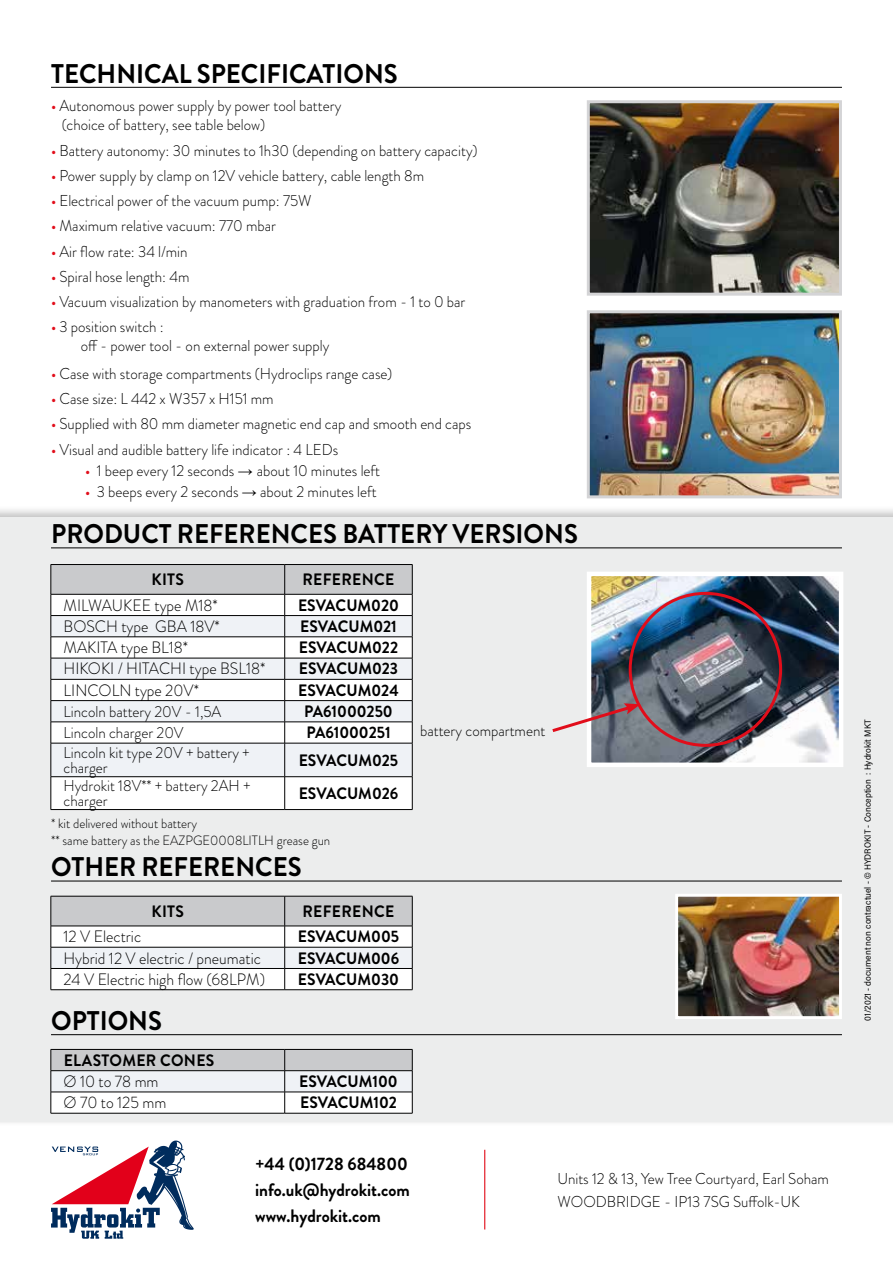
<style>
.page{position:relative;width:893px;height:1263px;background:#fff}
.page>*{position:absolute;margin:0;border:0;box-sizing:border-box;transform-origin:0 0}
.t1{font:700 27px "Brandon Grotesque";color:#000;scale:.95 1}
.t2{font:700 18px/25.8px "Brandon Grotesque";color:#000;text-align:justify;scale:.95 1}
.t3{font:300 16.5px "Brandon Grotesque";color:#000;scale:.95 1}
.t4{font:700 16.5px "Brandon Grotesque";color:#000;scale:.95 1}
.t5{font:700 16.5px "Brandon Grotesque";letter-spacing:.02em;color:#000;scale:.95 1}
.t6{font:300 15.75px/18.9px "Brandon Grotesque";color:#000;scale:.95 1}
.t7{font:300 13.5px/17.7px "Brandon Grotesque";color:#000;scale:.95 1}
.t8{font:9px "Acumin Pro Semi Cond";color:#000}
.s1{font-weight:400;color:#e10d1a}
.s2{font-family:"Arial";font-weight:700;font-style:italic}
</style>
<div class="page">
<div style="left:0;top:506px;width:893px;height:621px;background:#000;opacity:.25"></div>
<div style="left:0;top:517px;width:893px;height:604px;background:#eceded"></div>
<img style="left:679px;top:898px;width:159px;height:117px">
<div style="left:675px;top:894px;width:167px;height:125px;border:3px solid #fff"></div>
<img style="left:592px;top:577px;width:246px;height:185px">
<div style="left:587px;top:572px;width:256px;height:195px;border:4px solid #fff"></div>
<img style="left:587px;top:310px;width:255px;height:189px">
<img style="left:587px;top:100px;width:255px;height:196px">
<div style="left:629px;top:592px;width:153px;height:155px;border:3px solid #e10d1a;border-radius:50%"></div>
<svg style="left:552px;top:703px;width:88px;height:31px"></svg>
<hr style="left:484px;top:1150px;width:1px;height:79px;background:#e10d1a">
<svg style="left:51px;top:1140px;width:143px;height:99px"></svg>
<hr style="left:51px;top:87px;width:791px;height:1px;background:#000">
<hr style="left:51px;top:547px;width:791px;height:1px;background:#000">
<hr style="left:51px;top:881px;width:791px;height:1px;background:#000">
<hr style="left:51px;top:1034px;width:791px;height:1px;background:#000">
<div style="left:52px;top:777px;width:360px;height:32px;background:#fff"></div>
<svg style="left:51px;top:564px;width:362px;height:179px"></svg>
<hr style="left:51px;top:743px;width:234px;height:1px;background:#000">
<hr style="left:51px;top:743px;width:1px;height:33px;background:#000">
<hr style="left:285px;top:743px;width:127px;height:1px;background:#000">
<hr style="left:284px;top:743px;width:1px;height:33px;background:#000">
<hr style="left:412px;top:743px;width:1px;height:33px;background:#000">
<hr style="left:51px;top:776px;width:234px;height:1px;background:#000">
<hr style="left:51px;top:777px;width:1px;height:32px;background:#000">
<hr style="left:285px;top:776px;width:127px;height:1px;background:#000">
<hr style="left:284px;top:777px;width:1px;height:32px;background:#000">
<hr style="left:412px;top:777px;width:1px;height:32px;background:#000">
<hr style="left:51px;top:809px;width:234px;height:1px;background:#000">
<hr style="left:285px;top:809px;width:127px;height:1px;background:#000">
<svg style="left:51px;top:896px;width:362px;height:94px"></svg>
<hr style="left:51px;top:989px;width:234px;height:1px;background:#000">
<hr style="left:285px;top:989px;width:127px;height:1px;background:#000">
<hr style="left:51px;top:1113px;width:234px;height:1px;background:#000">
<hr style="left:285px;top:1113px;width:127px;height:1px;background:#000">
<svg style="left:51px;top:1049px;width:362px;height:64px"></svg>
<hr style="left:285px;top:1070px;width:127px;height:1px;background:#000">
<hr style="left:285px;top:1092px;width:127px;height:1px;background:#000">
<h1 class="t1" style="left:51px;top:55px;width:366px">TECHNICAL SPECIFICATIONS</h1>
<p class="t6" style="left:62px;top:97px;width:296px;text-indent:-11px"><span class="s1">•</span> Autonomous power supply by power tool battery (choice of battery, see table below)</p>
<p class="t6" style="left:51px;top:141px;width:450px"><span class="s1">•</span> Battery autonomy: 30 minutes to 1h30 (depending on battery capacity)</p>
<p class="t6" style="left:51px;top:166px;width:394px"><span class="s1">•</span> Power supply by clamp on 12V vehicle battery, cable length 8m</p>
<p class="t6" style="left:51px;top:191px;width:276px"><span class="s1">•</span> Electrical power of the vacuum pump: 75W</p>
<p class="t6" style="left:51px;top:217px;width:238px"><span class="s1">•</span> Maximum relative vacuum: 770 mbar</p>
<p class="t6" style="left:51px;top:242px;width:145px"><span class="s1">•</span> Air flow rate: 34 l/min</p>
<p class="t6" style="left:51px;top:267px;width:147px"><span class="s1">•</span> Spiral hose length: 4m</p>
<p class="t6" style="left:51px;top:292px;width:438px"><span class="s1">•</span> Vacuum visualization by manometers with graduation from - 1 to 0 bar</p>
<p class="t6" style="left:81px;top:318px;width:263px;text-indent:-30px"><span class="s1">•</span> 3 position switch :<br>off - power tool - on external power supply</p>
<p class="t6" style="left:51px;top:364px;width:361px"><span class="s1">•</span> Case with storage compartments (Hydroclips range case)</p>
<p class="t6" style="left:51px;top:389px;width:236px"><span class="s1">•</span> Case size: L 442 x W357 x H151 mm</p>
<p class="t6" style="left:51px;top:415px;width:444px"><span class="s1">•</span> Supplied with 80 mm diameter magnetic end cap and smooth end caps</p>
<p class="t6" style="left:51px;top:440px;width:304px"><span class="s1">•</span> Visual and audible battery life indicator : 4 LEDs</p>
<p class="t6" style="left:85px;top:461px;width:312px"><span class="s1">•</span> 1 beep every 12 seconds <span class="s2">→</span> about 10 minutes left</p>
<p class="t6" style="left:85px;top:482px;width:309px"><span class="s1">•</span> 3 beeps every 2 seconds <span class="s2">→</span> about 2 minutes left</p>
<h1 class="t1" style="left:51px;top:515px;width:556px">PRODUCT REFERENCES BATTERY VERSIONS</h1>
<p class="t4" style="left:152px;top:568px;width:36px">KITS</p>
<p class="t5" style="left:302px;top:568px;width:98px">REFERENCE</p>
<p class="t3" style="left:64px;top:594px;width:164px">MILWAUKEE type M18*</p>
<p class="t4" style="left:298px;top:593px;width:108px">ESVACUM020</p>
<p class="t3" style="left:64px;top:615px;width:166px">BOSCH type GBA 18V*</p>
<p class="t4" style="left:300px;top:615px;width:103px">ESVACUM021</p>
<p class="t3" style="left:64px;top:636px;width:133px">MAKITA type BL18*</p>
<p class="t4" style="left:299px;top:636px;width:106px">ESVACUM022</p>
<p class="t3" style="left:64px;top:657px;width:214px">HIKOKI / HITACHI type BSL18*</p>
<p class="t4" style="left:299px;top:657px;width:106px">ESVACUM023</p>
<p class="t3" style="left:64px;top:679px;width:144px">LINCOLN type 20V*</p>
<p class="t4" style="left:298px;top:678px;width:107px">ESVACUM024</p>
<p class="t6" style="left:64px;top:702px;width:168px">Lincoln battery 20V - 1,5A</p>
<p class="t4" style="left:304px;top:700px;width:95px">PA61000250</p>
<p class="t6" style="left:64px;top:723px;width:128px">Lincoln charger 20V</p>
<p class="t4" style="left:306px;top:721px;width:90px">PA61000251</p>
<p class="t6" style="left:64px;top:744px;width:198px;line-height:15.8px">Lincoln kit type 20V + battery + charger</p>
<p class="t4" style="left:299px;top:748px;width:106px">ESVACUM025</p>
<p class="t6" style="left:64px;top:778px;width:198px;line-height:15px">Hydrokit 18V** + battery 2AH + charger</p>
<p class="t4" style="left:299px;top:782px;width:106px">ESVACUM026</p>
<p class="t7" style="left:51px;top:814px;width:295px">* kit delivered without battery<br>** same battery as the EAZPGE0008LITLH grease gun</p>
<h1 class="t1" style="left:51px;top:848px;width:265px">OTHER REFERENCES</h1>
<p class="t4" style="left:152px;top:900px;width:36px">KITS</p>
<p class="t5" style="left:302px;top:900px;width:98px">REFERENCE</p>
<p class="t3" style="left:64px;top:925px;width:83px">12 V Electric</p>
<p class="t4" style="left:298px;top:925px;width:108px">ESVACUM005</p>
<p class="t3" style="left:64px;top:947px;width:209px">Hybrid 12 V electric / pneumatic</p>
<p class="t4" style="left:298px;top:946px;width:108px">ESVACUM006</p>
<p class="t3" style="left:64px;top:968px;width:214px">24 V Electric high flow (68LPM)</p>
<p class="t4" style="left:298px;top:968px;width:108px">ESVACUM030</p>
<h1 class="t1" style="left:51px;top:1002px;width:118px">OPTIONS</h1>
<p class="t5" style="left:64px;top:1048px;width:160px">ELASTOMER CONES</p>
<p class="t3" style="left:64px;top:1070px;width:101px">Ø 10 to 78 mm</p>
<p class="t4" style="left:299px;top:1070px;width:105px">ESVACUM100</p>
<p class="t3" style="left:64px;top:1091px;width:110px">Ø 70 to 125 mm</p>
<p class="t4" style="left:300px;top:1091px;width:103px">ESVACUM102</p>
<p class="t6" style="left:420px;top:721px;width:133px">battery compartment</p>
<p class="t2" style="left:255px;top:1151px;width:164px">+44 (0)1728 684800 info.uk@hydrokit.com www.hydrokit.com</p>
<p class="t6" style="left:558px;top:1167px;width:287px;line-height:23.1px">Units 12 &amp; 13, Yew Tree Courtyard, Earl Soham<br>WOODBRIDGE - IP13 7SG Suffolk-UK</p>
<p class="t8" style="left:861px;top:1020px;width:303px;rotate:-90deg">01/2021 - document non contractuel - © HYDROKIT - Conception : Hydrokit MKT</p>
</div>
